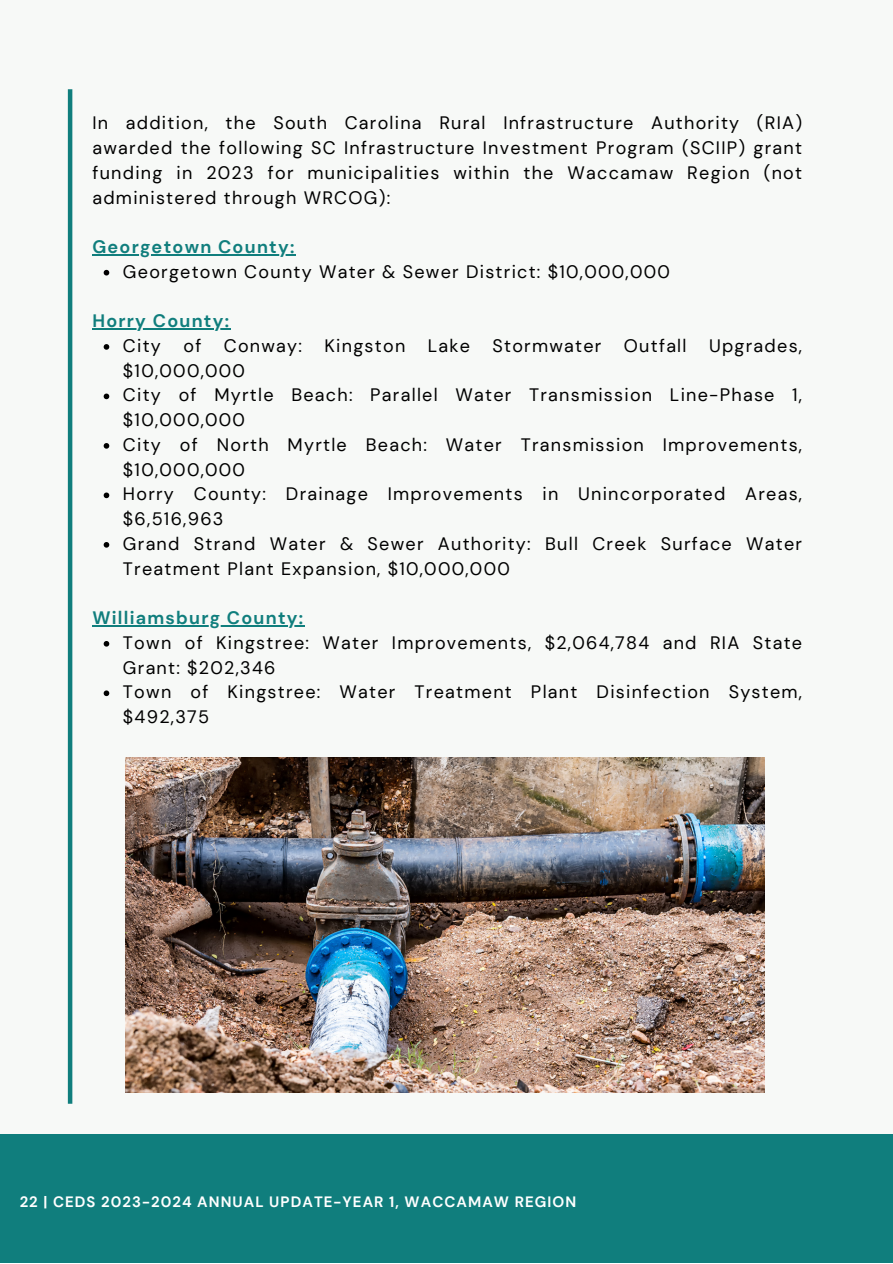
<style>
.page{position:relative;width:893px;height:1264px;background:#fff}
.page>*{position:absolute;margin:0;border:0;box-sizing:border-box;transform-origin:0 0}
.t1{font:18px/24.8px "DM Sans";letter-spacing:.07em;color:#000}
.t2{font:700 18px "DM Sans";letter-spacing:.07em;color:#107e7d}
.t3{font:700 15px "DM Sans";letter-spacing:.07em;color:#fff}
</style>
<div class="page">
<div style="left:0;top:0;width:892px;height:1262px;background:#f7f9f7"></div>
<hr style="left:68px;top:89px;width:4px;height:1014px;background:#107e7d">
<div style="left:0;top:1134px;width:892px;height:128px;background:#107e7d"></div>
<svg style="left:104px;top:270px;width:5px;height:5px"></svg>
<svg style="left:104px;top:344px;width:5px;height:6px"></svg>
<svg style="left:104px;top:393px;width:5px;height:6px"></svg>
<svg style="left:104px;top:443px;width:5px;height:5px"></svg>
<svg style="left:104px;top:492px;width:5px;height:6px"></svg>
<svg style="left:104px;top:542px;width:5px;height:5px"></svg>
<svg style="left:104px;top:641px;width:5px;height:5px"></svg>
<svg style="left:104px;top:690px;width:5px;height:6px"></svg>
<hr style="left:92px;top:254px;width:203px;height:1px;background:#107e7d">
<hr style="left:92px;top:328px;width:138px;height:1px;background:#107e7d">
<hr style="left:92px;top:625px;width:212px;height:1px;background:#107e7d">
<img style="left:125px;top:757px;width:640px;height:335px">
<p class="t1" style="left:92px;top:111px;width:711px;text-align:justify">In addition, the South Carolina Rural Infrastructure Authority (RIA) awarded the following SC Infrastructure Investment Program (SCIIP) grant funding in 2023 for municipalities within the Waccamaw Region (not administered through WRCOG):</p>
<p class="t2" style="left:92px;top:235px;width:203px">Georgetown County:</p>
<p class="t1" style="left:123px;top:259px;width:548px">Georgetown County Water &amp; Sewer District: $10,000,000</p>
<p class="t2" style="left:92px;top:309px;width:138px">Horry County:</p>
<p class="t1" style="left:123px;top:333px;width:680px">City of Conway: Kingston Lake Stormwater Outfall Upgrades, $10,000,000</p>
<p class="t1" style="left:123px;top:383px;width:680px">City of Myrtle Beach: Parallel Water Transmission Line-Phase 1, $10,000,000</p>
<p class="t1" style="left:123px;top:432px;width:680px">City of North Myrtle Beach: Water Transmission Improvements, $10,000,000</p>
<p class="t1" style="left:123px;top:482px;width:680px">Horry County: Drainage Improvements in Unincorporated Areas, $6,516,963</p>
<p class="t1" style="left:123px;top:531px;width:680px">Grand Strand Water &amp; Sewer Authority: Bull Creek Surface Water<br>Treatment Plant Expansion, $10,000,000</p>
<p class="t2" style="left:92px;top:606px;width:212px">Williamsburg County:</p>
<p class="t1" style="left:123px;top:630px;width:680px">Town of Kingstree: Water Improvements, $2,064,784 and RIA State<br>Grant: $202,346</p>
<p class="t1" style="left:123px;top:679px;width:680px">Town of Kingstree: Water Treatment Plant Disinfection System, $492,375</p>
<p class="t3" style="left:20px;top:1191px;width:558px">22 | CEDS 2023-2024 ANNUAL UPDATE-YEAR 1, WACCAMAW REGION</p>
</div>
